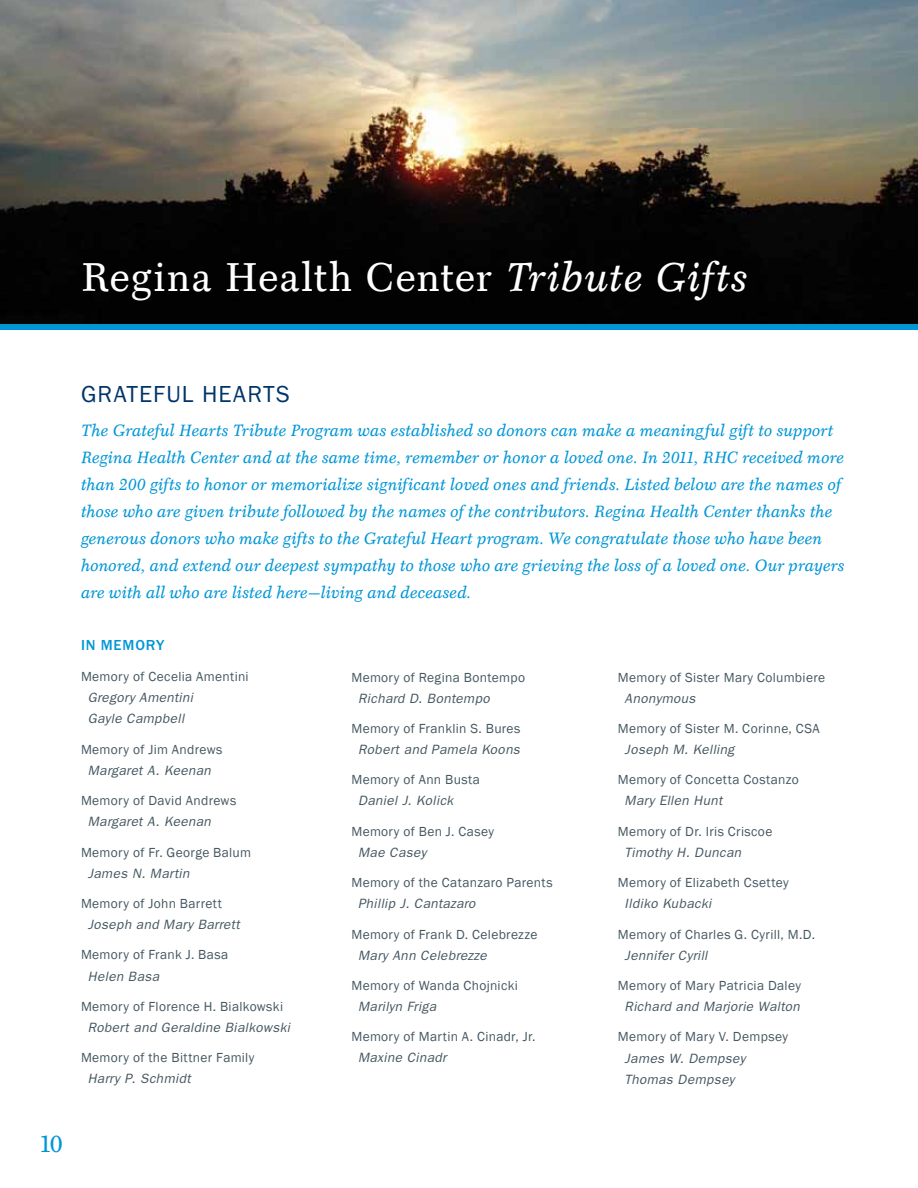
<style>
.page{position:relative;width:918px;height:1188px;background:#fff}
.page>*{position:absolute;margin:0;border:0;box-sizing:border-box;transform-origin:0 0}
.t1{font:40.5px "Mt.Augustine Roman";letter-spacing:.035em;color:#fff}
.t2{font:24px "Franklin Gothic Itc T";letter-spacing:.045em;color:#003568}
.t3{font:24px "Mt.Augustine Roman";color:#0096d6}
.t4{font:italic 16.5px/27px "Mt.Augustine";letter-spacing:.025em;color:#0096d6}
.t5{font:500 15px "Franklin Gothic Itc T";letter-spacing:.055em;color:#0096d6}
.t6{font:13.5px "Franklin Gothic";letter-spacing:.025em;color:#455761}
.t7{font:italic 13.5px/21px "Franklin Gothic";letter-spacing:.03em;color:#455761}
.s1{font-family:"Mt.Augustine";font-style:italic}
.s2{font-family:"Mt.Augustine Roman";font-style:normal}
</style>
<div class="page">
<img style="left:0;top:0;width:918px;height:324px">
<div style="left:0;top:324px;width:918px;height:6px;background:#0096d6"></div>
<h1 class="t1" style="left:81px;top:255px;width:668px">Regina Health Center <span class="s1">Tribute Gifts</span></h1>
<h2 class="t2" style="left:81px;top:380px;width:210px">GRATEFUL HEARTS</h2>
<p class="t4" style="left:81px;top:418px;width:765px">The Grateful Hearts Tribute Program was established so donors can make a meaningful gift to support Regina Health Center and at the same time, remember or honor a loved one. In 2011, RHC received more than 200 gifts to honor or memorialize significant loved ones and friends. Listed below are the names of those who are given tribute followed by the names of the contributors. Regina Health Center thanks the generous donors who make gifts to the Grateful Heart program. We congratulate those who have been honored, and extend our deepest sympathy to those who are grieving the loss of a loved one. Our prayers are with all who are listed here<span class="s2">—</span>living and deceased.</p>
<p class="t5" style="left:81px;top:636px;width:85px">IN MEMORY</p>
<p class="t6" style="left:81px;top:669px;width:169px">Memory of Cecelia Amentini</p>
<p class="t7" style="left:88px;top:687px;width:107px">Gregory Amentini<br>Gayle Campbell</p>
<p class="t6" style="left:81px;top:741px;width:143px">Memory of Jim Andrews</p>
<p class="t7" style="left:88px;top:759px;width:125px">Margaret A. Keenan</p>
<p class="t6" style="left:81px;top:792px;width:157px">Memory of David Andrews</p>
<p class="t7" style="left:88px;top:811px;width:125px">Margaret A. Keenan</p>
<p class="t6" style="left:81px;top:844px;width:172px">Memory of Fr. George Balum</p>
<p class="t7" style="left:88px;top:862px;width:103px">James N. Martin</p>
<p class="t6" style="left:81px;top:895px;width:142px">Memory of John Barrett</p>
<p class="t7" style="left:88px;top:914px;width:154px">Joseph and Mary Barrett</p>
<p class="t6" style="left:81px;top:947px;width:149px">Memory of Frank J. Basa</p>
<p class="t7" style="left:88px;top:965px;width:73px">Helen Basa</p>
<p class="t6" style="left:81px;top:998px;width:204px">Memory of Florence H. Bialkowski</p>
<p class="t7" style="left:88px;top:1017px;width:204px">Robert and Geraldine Bialkowski</p>
<p class="t6" style="left:81px;top:1049px;width:175px">Memory of the Bittner Family</p>
<p class="t7" style="left:88px;top:1068px;width:105px">Harry P. Schmidt</p>
<p class="t6" style="left:351px;top:669px;width:175px">Memory of Regina Bontempo</p>
<p class="t7" style="left:358px;top:687px;width:133px">Richard D. Bontempo</p>
<p class="t6" style="left:351px;top:720px;width:171px">Memory of Franklin S. Bures</p>
<p class="t7" style="left:358px;top:739px;width:163px">Robert and Pamela Koons</p>
<p class="t6" style="left:351px;top:771px;width:130px">Memory of Ann Busta</p>
<p class="t7" style="left:358px;top:790px;width:97px">Daniel J. Kolick</p>
<p class="t6" style="left:351px;top:823px;width:144px">Memory of Ben J. Casey</p>
<p class="t7" style="left:358px;top:841px;width:70px">Mae Casey</p>
<p class="t6" style="left:351px;top:874px;width:203px">Memory of the Catanzaro Parents</p>
<p class="t7" style="left:358px;top:893px;width:119px">Phillip J. Cantazaro</p>
<p class="t6" style="left:351px;top:926px;width:188px">Memory of Frank D. Celebrezze</p>
<p class="t7" style="left:358px;top:944px;width:130px">Mary Ann Celebrezze</p>
<p class="t6" style="left:351px;top:977px;width:168px">Memory of Wanda Chojnicki</p>
<p class="t7" style="left:358px;top:996px;width:79px">Marilyn Friga</p>
<p class="t6" style="left:351px;top:1029px;width:186px">Memory of Martin A. Cinadr, Jr.</p>
<p class="t7" style="left:358px;top:1047px;width:90px">Maxine Cinadr</p>
<p class="t6" style="left:618px;top:669px;width:209px">Memory of Sister Mary Columbiere</p>
<p class="t7" style="left:625px;top:687px;width:73px">Anonymous</p>
<p class="t6" style="left:618px;top:720px;width:203px">Memory of Sister M. Corinne, CSA</p>
<p class="t7" style="left:625px;top:739px;width:111px">Joseph M. Kelling</p>
<p class="t6" style="left:618px;top:772px;width:182px">Memory of Concetta Costanzo</p>
<p class="t7" style="left:625px;top:790px;width:99px">Mary Ellen Hunt</p>
<p class="t6" style="left:618px;top:823px;width:156px">Memory of Dr. Iris Criscoe</p>
<p class="t7" style="left:625px;top:841px;width:118px">Timothy H. Duncan</p>
<p class="t6" style="left:618px;top:874px;width:172px">Memory of Elizabeth Csettey</p>
<p class="t7" style="left:625px;top:893px;width:88px">Ildiko Kubacki</p>
<p class="t6" style="left:618px;top:926px;width:199px">Memory of Charles G. Cyrill, M.D.</p>
<p class="t7" style="left:625px;top:944px;width:84px">Jennifer Cyrill</p>
<p class="t6" style="left:618px;top:977px;width:185px">Memory of Mary Patricia Daley</p>
<p class="t7" style="left:625px;top:996px;width:177px">Richard and Marjorie Walton</p>
<p class="t6" style="left:618px;top:1029px;width:172px">Memory of Mary V. Dempsey</p>
<p class="t7" style="left:625px;top:1047px;width:122px">James W. Dempsey<br>Thomas Dempsey</p>
<h2 class="t3" style="left:40px;top:1131px;width:24px">10</h2>
</div>
